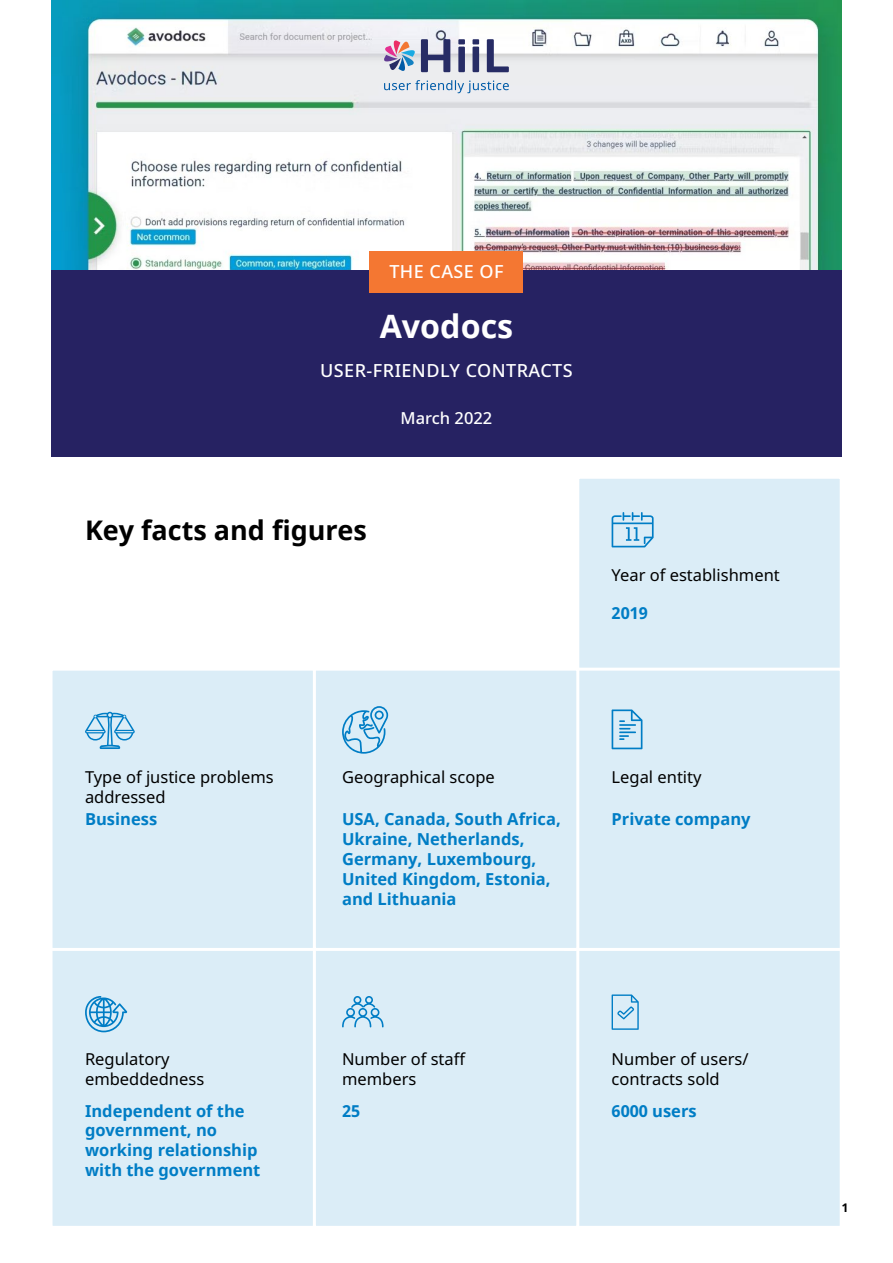
<style>
.page{position:relative;width:893px;height:1263px;background:#fff}
.page>*{position:absolute;margin:0;border:0;box-sizing:border-box;transform-origin:0 0}
.t1{font:700 32.25px "Noto Sans";color:#fff}
.t2{font:700 27px "Noto Sans";color:#000}
.t3{font:500 18px "Noto Sans";letter-spacing:.025em;color:#fff}
.t4{font:700 16.5px/19.8px "Noto Sans";color:#007dc5}
.t5{font:16.5px/19.8px "Noto Sans";color:#000}
.t6{font:500 16.5px "Noto Sans";color:#fff}
.t7{font:700 12px "Noto Sans";color:#000}
</style>
<div class="page">
<div style="left:50px;top:945px;width:266px;height:284px;background:#dbedf7;border:3px solid #fff"></div>
<div style="left:564px;top:945px;width:279px;height:284px;background:#dbedf7;border:3px solid #fff"></div>
<div style="left:313px;top:945px;width:266px;height:284px;background:#dbedf7;border:3px solid #fff"></div>
<div style="left:576px;top:476px;width:267px;height:198px;background:#dbedf7;border:3px solid #fff"></div>
<div style="left:50px;top:668px;width:266px;height:283px;background:#dbedf7;border:3px solid #fff"></div>
<div style="left:564px;top:668px;width:279px;height:283px;background:#dbedf7;border:3px solid #fff"></div>
<div style="left:313px;top:668px;width:266px;height:283px;background:#dbedf7;border:3px solid #fff"></div>
<img style="left:51px;top:0;width:791px;height:270px">
<div style="left:51px;top:270px;width:791px;height:186px;background:#262262"></div>
<div style="left:370px;top:251px;width:153px;height:41px;background:#f47732"></div>
<svg style="left:612px;top:512px;width:42px;height:35px"></svg>
<svg style="left:612px;top:709px;width:30px;height:40px"></svg>
<svg style="left:342px;top:706px;width:46px;height:48px"></svg>
<svg style="left:85px;top:996px;width:42px;height:36px"></svg>
<svg style="left:342px;top:996px;width:42px;height:31px"></svg>
<svg style="left:612px;top:994px;width:27px;height:36px"></svg>
<div style="left:458px;top:47px;width:7px;height:25px;background:#272c65"></div>
<svg style="left:487px;top:39px;width:22px;height:33px"></svg>
<svg style="left:384px;top:39px;width:66px;height:34px;background:#a4a1ba"></svg>
<svg style="left:458px;top:39px;width:7px;height:5px"></svg>
<div style="left:473px;top:47px;width:6px;height:25px;background:#272c65"></div>
<svg style="left:473px;top:39px;width:6px;height:5px"></svg>
<svg style="left:384px;top:80px;width:125px;height:13px;background:#bfd1e2"></svg>
<svg style="left:85px;top:712px;width:50px;height:37px"></svg>
<p class="t3" style="left:389px;top:259px;width:116px">THE CASE OF</p>
<h1 class="t1" style="left:380px;top:303px;width:135px">Avodocs</h1>
<p class="t3" style="left:320px;top:357px;width:254px">USER-FRIENDLY CONTRACTS</p>
<p class="t6" style="left:401px;top:406px;width:93px">March 2022</p>
<h2 class="t2" style="left:85px;top:511px;width:283px">Key facts and figures</h2>
<p class="t5" style="left:612px;top:566px;width:170px">Year of establishment</p>
<p class="t4" style="left:612px;top:604px;width:38px">2019</p>
<p class="t5" style="left:85px;top:767px;width:190px">Type of justice problems addressed</p>
<p class="t4" style="left:85px;top:810px;width:74px">Business</p>
<p class="t5" style="left:85px;top:1049px;width:121px">Regulatory embeddedness</p>
<p class="t4" style="left:85px;top:1101px;width:177px">Independent of the government, no working relationship with the government</p>
<p class="t5" style="left:342px;top:767px;width:154px">Geographical scope</p>
<p class="t4" style="left:342px;top:810px;width:220px">USA, Canada, South Africa,<br>Ukraine, Netherlands,<br>Germany, Luxembourg,<br>United Kingdom, Estonia, and Lithuania</p>
<p class="t5" style="left:612px;top:767px;width:91px">Legal entity</p>
<p class="t4" style="left:612px;top:810px;width:140px">Private company</p>
<p class="t5" style="left:342px;top:1049px;width:125px">Number of staff members</p>
<p class="t4" style="left:342px;top:1101px;width:20px">25</p>
<p class="t5" style="left:612px;top:1049px;width:138px">Number of users/ contracts sold</p>
<p class="t4" style="left:612px;top:1101px;width:87px">6000 users</p>
<p class="t7" style="left:842px;top:1199px;width:8px">1</p>
</div>
